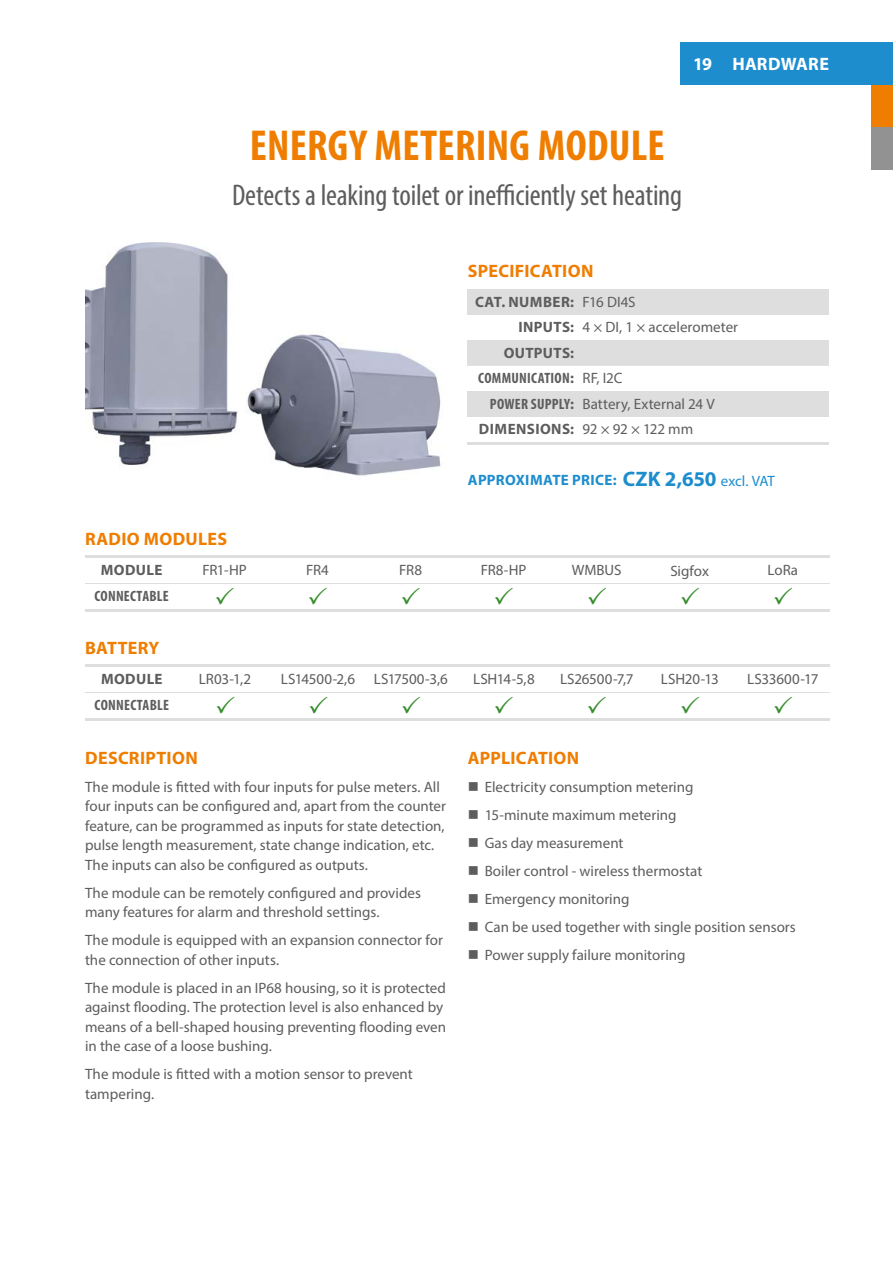
<style>
.page{position:relative;width:893px;height:1263px;background:#fff}
.page>*{position:absolute;margin:0;border:0;box-sizing:border-box;transform-origin:0 0}
.t1{font:700 condensed 43.5px "Myriad Pro";letter-spacing:.005em;color:#ef7d00}
.t2{font:condensed 30px "Myriad Pro";letter-spacing:-.005em;color:#5d5d5e}
.t3{font:700 21px "Myriad Pro";letter-spacing:-.005em;color:#1d8dce}
.t4{font:700 18px "Myriad Pro";letter-spacing:.015em;color:#ef7d00}
.t5{font:700 18px "Myriad Pro";letter-spacing:.01em;color:#fff}
.t6{font:15px/19.5px "Myriad Pro";color:#5d5d5e}
.t7{font:700 15px/25.5px "Myriad Pro";letter-spacing:.025em;color:#5d5d5e;text-align:right}
.t8{font:700 condensed 15px "Myriad Pro";letter-spacing:.015em;color:#5d5d5e}
.t9{font:700 15px "Myriad Pro";letter-spacing:.02em;color:#1d8dce}
.t10{font:15px "Myriad Pro";letter-spacing:-.02em;color:#5d5d5e}
.s1{font-stretch:condensed}
.s2{font-weight:400;font-size:15px}
</style>
<div class="page">
<div style="left:680px;top:43px;width:213px;height:42px;background:#1d8dce"></div>
<div style="left:872px;top:85px;width:21px;height:43px;background:#ef7d00"></div>
<div style="left:872px;top:128px;width:21px;height:42px;background:#929293"></div>
<div style="left:468px;top:289px;width:361px;height:26px;background:#dedede"></div>
<div style="left:468px;top:340px;width:361px;height:26px;background:#dedede"></div>
<div style="left:468px;top:391px;width:361px;height:26px;background:#dedede"></div>
<hr style="left:468px;top:442px;width:361px;height:2px;background:#929293">
<hr style="left:85px;top:555px;width:744px;height:2px;background:#929293">
<hr style="left:85px;top:583px;width:744px;height:1px;background:#929293">
<hr style="left:85px;top:609px;width:744px;height:2px;background:#929293">
<hr style="left:85px;top:664px;width:744px;height:2px;background:#929293">
<hr style="left:85px;top:692px;width:744px;height:1px;background:#929293">
<hr style="left:85px;top:718px;width:744px;height:2px;background:#929293">
<img style="left:85px;top:242px;width:356px;height:234px">
<p class="t5" style="left:693px;top:52px;width:137px">19 HARDWARE</p>
<h1 class="t1" style="left:250px;top:119px;width:416px">ENERGY METERING MODULE</h1>
<h2 class="t2" style="left:232px;top:177px;width:452px">Detects a leaking toilet or inefficiently set heating</h2>
<p class="t4" style="left:85px;top:527px;width:143px">RADIO MODULES</p>
<p class="t7" style="left:101px;top:556px;width:63px">MODULE</p>
<p class="t6" style="left:202px;top:560px;width:46px">FR1-HP</p>
<p class="t8" style="left:94px;top:587px;width:76px">CONNECTABLE</p>
<p class="t4" style="left:85px;top:636px;width:76px">BATTERY</p>
<p class="t7" style="left:101px;top:666px;width:63px">MODULE</p>
<p class="t6" style="left:199px;top:669px;width:54px">LR03-1,2</p>
<p class="t8" style="left:95px;top:696px;width:76px">CONNECTABLE</p>
<p class="t4" style="left:468px;top:259px;width:127px">SPECIFICATION</p>
<p class="t7" style="left:475px;top:288px;width:100px">CAT. NUMBER:<br>INPUTS:<br>OUTPUTS:<br><span class="s1">COMMUNICATION</span>:<br><span class="s1">POWER SUPPLY</span>:</p>
<p class="t6" style="left:583px;top:292px;width:55px">F16 DI4S</p>
<p class="t6" style="left:583px;top:317px;width:157px">4 × DI, 1 × accelerometer</p>
<p class="t6" style="left:583px;top:368px;width:41px">RF, I2C</p>
<p class="t6" style="left:583px;top:419px;width:112px">92 × 92 × 122 mm</p>
<h3 class="t3" style="left:623px;top:465px;width:154px">CZK 2,650 <span class="s2">excl. VAT</span></h3>
<p class="t6" style="left:583px;top:394px;width:134px">Battery, External 24 V</p>
<p class="t7" style="left:479px;top:416px;width:97px">DIMENSIONS:</p>
<p class="t9" style="left:468px;top:471px;width:150px">APPROXIMATE PRICE:</p>
<p class="t6" style="left:306px;top:560px;width:24px">FR4</p>
<p class="t6" style="left:399px;top:560px;width:24px">FR8</p>
<p class="t6" style="left:481px;top:560px;width:47px">FR8-HP</p>
<p class="t6" style="left:572px;top:560px;width:51px">WMBUS</p>
<p class="t6" style="left:670px;top:560px;width:40px">Sigfox</p>
<p class="t6" style="left:767px;top:560px;width:32px">LoRa</p>
<p class="t6" style="left:281px;top:669px;width:76px">LS14500-2,6</p>
<p class="t10" style="left:374px;top:670px;width:76px">LS17500-3,6</p>
<p class="t6" style="left:473px;top:669px;width:63px">LSH14-5,8</p>
<p class="t6" style="left:560px;top:669px;width:75px">LS26500-7,7</p>
<p class="t6" style="left:661px;top:669px;width:59px">LSH20-13</p>
<p class="t6" style="left:747px;top:669px;width:73px">LS33600-17</p>
<p class="t4" style="left:85px;top:746px;width:114px">DESCRIPTION</p>
<p class="t6" style="left:85px;top:777px;width:363px">The module is fitted with four inputs for pulse meters. All four inputs can be configured and, apart from the counter feature, can be programmed as inputs for state detection, pulse length measurement, state change indication, etc.<br>The inputs can also be configured as outputs.</p>
<p class="t6" style="left:85px;top:883px;width:337px">The module can be remotely configured and provides many features for alarm and threshold settings.</p>
<p class="t6" style="left:85px;top:930px;width:359px">The module is equipped with an expansion connector for the connection of other inputs.</p>
<p class="t6" style="left:85px;top:978px;width:363px">The module is placed in an IP68 housing, so it is protected against flooding. The protection level is also enhanced by means of a bell-shaped housing preventing flooding even in the case of a loose bushing.</p>
<p class="t6" style="left:85px;top:1064px;width:329px">The module is fitted with a motion sensor to prevent tampering.</p>
<p class="t4" style="left:468px;top:746px;width:113px">APPLICATION</p>
<p class="t6" style="left:485px;top:772px;width:313px;line-height:28px">Electricity consumption metering<br>15-minute maximum metering<br>Gas day measurement<br>Boiler control - wireless thermostat<br>Emergency monitoring<br>Can be used together with single position sensors<br>Power supply failure monitoring</p>
</div>
